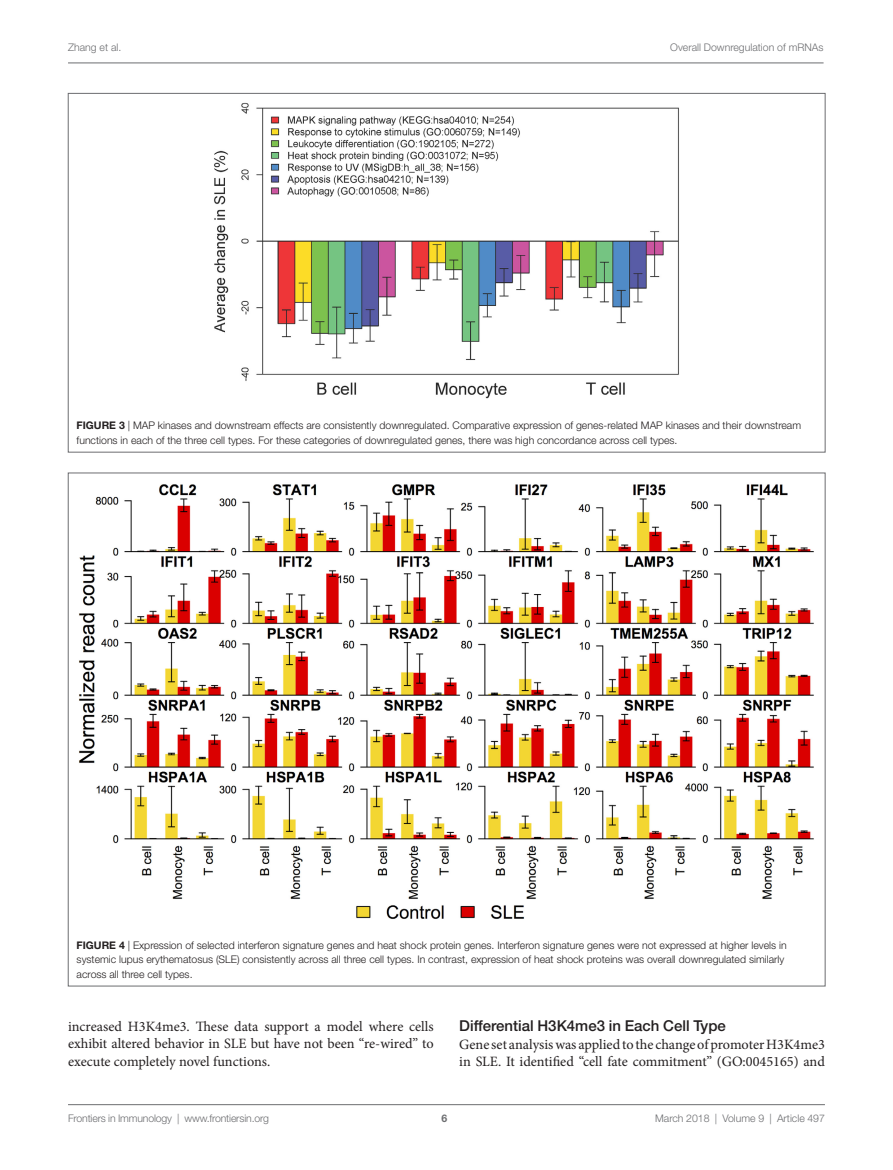
<style>
.page{position:relative;width:893px;height:1170px;background:#fff}
.page>*{position:absolute;margin:0;border:0;box-sizing:border-box;transform-origin:0 0}
.t1{font:500 15px "Helvetica Neue LT Std";color:#231f20}
.t2{font:14.25px/17.2px "Minion Pro";letter-spacing:-.005em;color:#231f20;text-align:justify}
.t3{font:300 10.5px/14.2px "Helvetica Neue LT Std";color:#231f20}
.t4{font:300 10.5px "Helvetica Neue LT Std";color:#6c6d70}
.t5{font:700 10.5px "Helvetica Neue LT Std";color:#6c6d70}
.s1{font-weight:700}
</style>
<div class="page">
<img style="left:79px;top:484px;width:735px;height:435px">
<img style="left:214px;top:102px;width:465px;height:297px">
<hr style="left:68px;top:63px;width:756px;height:1px;background:#6c6d70">
<hr style="left:68px;top:1104px;width:757px;height:1px;background:#6c6d70">
<p class="t4" style="left:68px;top:41px;width:55px">Zhang et al.</p>
<p class="t4" style="left:670px;top:41px;width:155px">Overall Downregulation of mRNAs</p>
<p class="t3" style="left:77px;top:418px;width:726px"><span class="s1">FIGURE 3</span> | MAP kinases and downstream effects are consistently downregulated. Comparative expression of genes-related MAP kinases and their downstream functions in each of the three cell types. For these categories of downregulated genes, there was high concordance across cell types.</p>
<p class="t3" style="left:77px;top:937px;width:711px"><span class="s1">FIGURE 4</span> | Expression of selected interferon signature genes and heat shock protein genes. Interferon signature genes were not expressed at higher levels in systemic lupus erythematosus (SLE) consistently across all three cell types. In contrast, expression of heat shock proteins was overall downregulated similarly across all three cell types.</p>
<h2 class="t2" style="left:68px;top:1017px;width:367px">increased H3K4me3. These data support a model where cells exhibit altered behavior in SLE but have not been “re-wired” to execute completely novel functions.</h2>
<h1 class="t1" style="left:459px;top:1016px;width:268px">Differential H3K4me3 in Each Cell Type</h1>
<h2 class="t2" style="left:459px;top:1035px;width:367px">Gene set analysis was applied to the change of promoter H3K4me3 in SLE. It identified “cell fate commitment” (GO:0045165) and</h2>
<p class="t4" style="left:68px;top:1111px;width:203px">Frontiers in Immunology | www.frontiersin.org</p>
<p class="t4" style="left:655px;top:1111px;width:171px">March 2018 | Volume 9 | Article 497</p>
<p class="t5" style="left:441px;top:1111px;width:7px">6</p>
</div>
